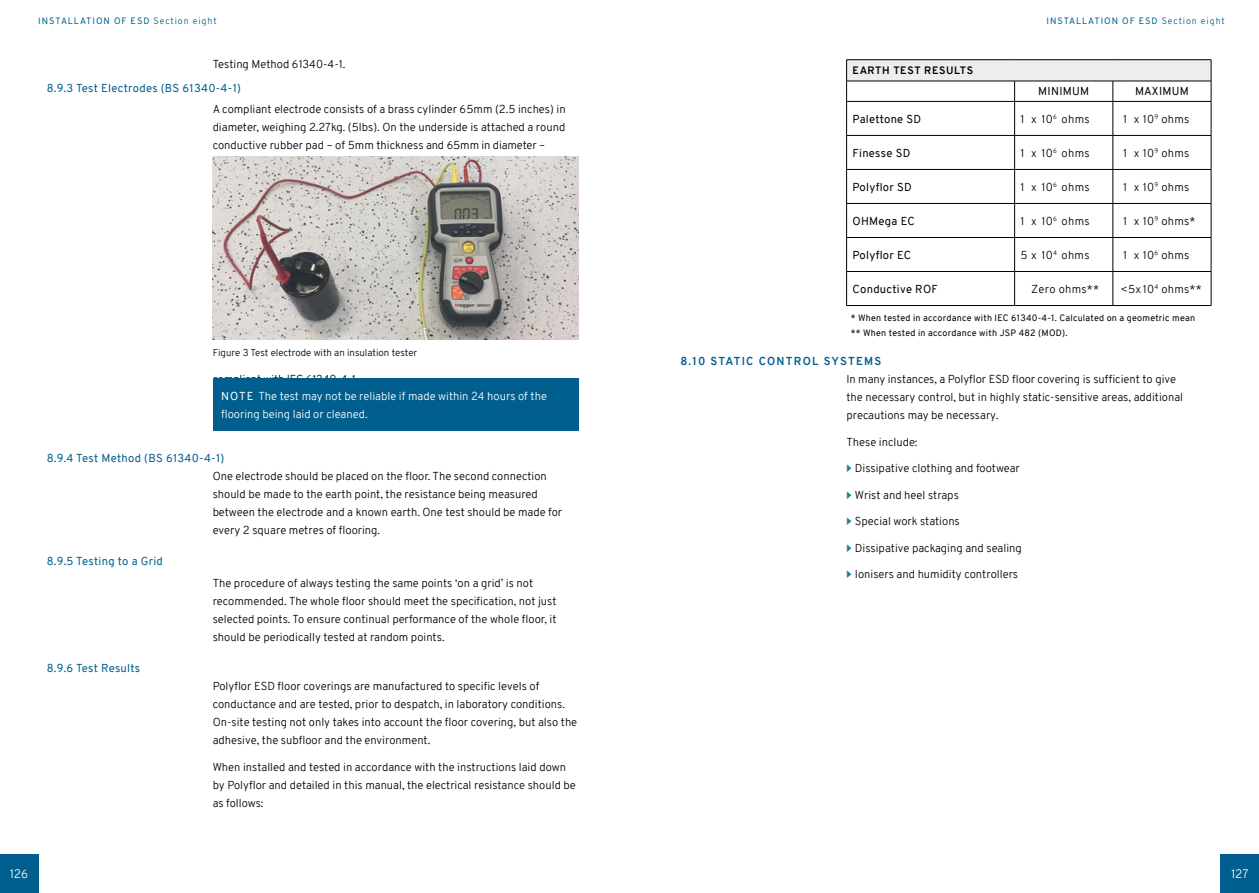
<style>
.page{position:relative;width:1259px;height:893px;background:#fff}
.page>*{position:absolute;margin:0;border:0;box-sizing:border-box;transform-origin:0 0}
.t1{font:300 12px "Overpass";color:#fff}
.t2{font:300 11.25px/18px "Overpass";color:#000}
.t3{font:300 11.25px/17px "Overpass";color:#fff}
.t4{font:11.25px "Overpass";letter-spacing:.025em;color:#005f8e}
.t5{font:11.25px "Overpass";letter-spacing:.025em;color:#000}
.t6{font:700 11.25px "Overpass";letter-spacing:.11em;color:#005f8e}
.t7{font:300 11.25px "Overpass";letter-spacing:.025em;color:#000}
.t8{font:700 10.5px "Overpass";letter-spacing:.06em;color:#000}
.t9{font:300 9.75px "Overpass";color:#000}
.t10{font:9px/15px "Overpass";letter-spacing:.025em;color:#000}
.t11{font:9px "Overpass";letter-spacing:.11em;color:#005f8e}
.s1{font-weight:300}
.s2{color:#000}
.s3{font-weight:400}
</style>
<div class="page">
<div style="left:213px;top:378px;width:365px;height:53px;background:#005f8e"></div>
<img style="left:213px;top:156px;width:365px;height:183px">
<div style="left:846px;top:60px;width:365px;height:21px;background:#ededed"></div>
<hr style="left:846px;top:101px;width:168px;height:1px;background:#000">
<hr style="left:846px;top:102px;width:1px;height:33px;background:#000">
<hr style="left:1014px;top:101px;width:99px;height:1px;background:#000">
<hr style="left:1113px;top:101px;width:98px;height:1px;background:#000">
<hr style="left:1210px;top:102px;width:1px;height:33px;background:#000">
<hr style="left:846px;top:135px;width:168px;height:1px;background:#000">
<hr style="left:846px;top:136px;width:1px;height:33px;background:#000">
<hr style="left:1014px;top:135px;width:99px;height:1px;background:#000">
<hr style="left:1113px;top:135px;width:98px;height:1px;background:#000">
<hr style="left:1210px;top:136px;width:1px;height:33px;background:#000">
<hr style="left:846px;top:169px;width:168px;height:1px;background:#000">
<hr style="left:846px;top:170px;width:1px;height:33px;background:#000">
<hr style="left:1014px;top:169px;width:99px;height:1px;background:#000">
<hr style="left:1113px;top:169px;width:98px;height:1px;background:#000">
<hr style="left:1210px;top:170px;width:1px;height:33px;background:#000">
<hr style="left:846px;top:203px;width:168px;height:1px;background:#000">
<hr style="left:846px;top:204px;width:1px;height:33px;background:#000">
<hr style="left:1014px;top:203px;width:99px;height:1px;background:#000">
<hr style="left:1113px;top:203px;width:98px;height:1px;background:#000">
<hr style="left:1210px;top:204px;width:1px;height:33px;background:#000">
<hr style="left:846px;top:237px;width:168px;height:1px;background:#000">
<hr style="left:846px;top:238px;width:1px;height:33px;background:#000">
<hr style="left:1014px;top:237px;width:99px;height:1px;background:#000">
<hr style="left:1113px;top:237px;width:98px;height:1px;background:#000">
<hr style="left:1210px;top:238px;width:1px;height:33px;background:#000">
<hr style="left:846px;top:271px;width:168px;height:1px;background:#000">
<hr style="left:846px;top:272px;width:1px;height:33px;background:#000">
<hr style="left:1014px;top:271px;width:99px;height:1px;background:#000">
<hr style="left:1113px;top:271px;width:98px;height:1px;background:#000">
<hr style="left:1210px;top:272px;width:1px;height:33px;background:#000">
<hr style="left:846px;top:305px;width:168px;height:1px;background:#000">
<hr style="left:1014px;top:305px;width:99px;height:1px;background:#000">
<hr style="left:1113px;top:305px;width:98px;height:1px;background:#000">
<svg style="left:1014px;top:82px;width:1px;height:19px"></svg>
<svg style="left:1112px;top:82px;width:1px;height:19px"></svg>
<hr style="left:1014px;top:102px;width:1px;height:33px;background:#000">
<hr style="left:1112px;top:102px;width:1px;height:33px;background:#000">
<hr style="left:1014px;top:136px;width:1px;height:33px;background:#000">
<hr style="left:1112px;top:136px;width:1px;height:33px;background:#000">
<hr style="left:1014px;top:170px;width:1px;height:33px;background:#000">
<hr style="left:1112px;top:170px;width:1px;height:33px;background:#000">
<hr style="left:1014px;top:204px;width:1px;height:33px;background:#000">
<hr style="left:1112px;top:204px;width:1px;height:33px;background:#000">
<hr style="left:1014px;top:238px;width:1px;height:33px;background:#000">
<hr style="left:1112px;top:238px;width:1px;height:33px;background:#000">
<hr style="left:1014px;top:272px;width:1px;height:33px;background:#000">
<hr style="left:1112px;top:272px;width:1px;height:33px;background:#000">
<hr style="left:846px;top:59px;width:168px;height:1px;background:#000">
<svg style="left:846px;top:60px;width:1px;height:41px"></svg>
<hr style="left:1014px;top:59px;width:99px;height:1px;background:#000">
<hr style="left:1113px;top:59px;width:98px;height:1px;background:#000">
<svg style="left:1210px;top:60px;width:1px;height:41px"></svg>
<hr style="left:846px;top:81px;width:168px;height:1px;background:#000">
<hr style="left:1014px;top:81px;width:99px;height:1px;background:#000">
<hr style="left:1113px;top:81px;width:98px;height:1px;background:#000">
<div style="left:1220px;top:855px;width:39px;height:38px;background:#005f8e"></div>
<div style="left:0;top:855px;width:38px;height:38px;background:#005f8e"></div>
<p class="t11" style="left:38px;top:14px;width:180px">INSTALLATION OF ESD <span class="s1">Section eight</span></p>
<p class="t11" style="left:1046px;top:14px;width:180px">INSTALLATION OF ESD <span class="s1">Section eight</span></p>
<p class="t2" style="left:213px;top:55px;width:134px">Testing Method 61340-4-1.</p>
<p class="t4" style="left:47px;top:81px;width:196px">8.9.3 Test Electrodes (BS 61340-4-1)</p>
<p class="t2" style="left:213px;top:100px;width:354px;text-align:justify">A compliant electrode consists of a brass cylinder 65mm (2.5 inches) in diameter, weighing 2.27kg. (5lbs). On the underside is attached a round conductive rubber pad – of 5mm thickness and 65mm in diameter –</p>
<p class="t8" style="left:852px;top:63px;width:122px">EARTH TEST RESULTS</p>
<p class="t5" style="left:1038px;top:83px;width:52px">MINIMUM</p>
<p class="t5" style="left:1135px;top:83px;width:55px">MAXIMUM</p>
<p class="t5" style="left:852px;top:111px;width:70px">Palettone SD</p>
<p class="t2" style="left:1020px;top:110px;width:71px">1 x 10<sup>6</sup> ohms</p>
<p class="t2" style="left:1123px;top:110px;width:68px">1 x 10<sup>9</sup> ohms</p>
<p class="t5" style="left:852px;top:145px;width:59px">Finesse SD</p>
<p class="t2" style="left:1020px;top:144px;width:71px">1 x 10<sup>6</sup> ohms</p>
<p class="t2" style="left:1123px;top:144px;width:68px">1 x 10<sup>9</sup> ohms</p>
<p class="t5" style="left:852px;top:179px;width:61px">Polyflor SD</p>
<p class="t2" style="left:1020px;top:178px;width:71px">1 x 10<sup>6</sup> ohms</p>
<p class="t2" style="left:1123px;top:178px;width:68px">1 x 10<sup>9</sup> ohms</p>
<p class="t5" style="left:852px;top:213px;width:63px">OHMega EC</p>
<p class="t2" style="left:1020px;top:212px;width:71px">1 x 10<sup>6</sup> ohms</p>
<p class="t2" style="left:1123px;top:212px;width:74px">1 x 10<sup>9</sup> ohms*</p>
<p class="t5" style="left:852px;top:247px;width:60px">Polyflor EC</p>
<p class="t2" style="left:1020px;top:246px;width:70px">5 x 10<sup>4</sup> ohms</p>
<p class="t2" style="left:1123px;top:246px;width:68px">1 x 10<sup>6</sup> ohms</p>
<p class="t5" style="left:852px;top:281px;width:87px">Conductive ROF</p>
<p class="t7" style="left:1031px;top:281px;width:69px">Zero ohms**</p>
<p class="t2" style="left:1120px;top:280px;width:83px">&lt;5x 10<sup>4</sup> ohms**</p>
<p class="t10" style="left:851px;top:310px;width:346px">* When tested in accordance with IEC 61340-4-1. Calculated on a geometric mean ** When tested in accordance with JSP 482 (MOD).</p>
<p class="t9" style="left:213px;top:346px;width:206px">Figure 3 Test electrode with an insulation tester</p>
<p class="t3" style="left:221px;top:370px;width:327px;text-indent:-9px"><span class="s2">compliant with IEC 61340-4-1.<br></span><span class="s3">NOTE</span> The test may not be reliable if made within 24 hours of the</p>
<p class="t3" style="left:221px;top:405px;width:148px">flooring being laid or cleaned.</p>
<p class="t4" style="left:47px;top:450px;width:179px">8.9.4 Test Method (BS 61340-4-1)</p>
<p class="t2" style="left:213px;top:467px;width:351px">One electrode should be placed on the floor. The second connection should be made to the earth point, the resistance being measured between the electrode and a known earth. One test should be made for every 2 square metres of flooring.</p>
<p class="t4" style="left:47px;top:553px;width:118px">8.9.5 Testing to a Grid</p>
<p class="t2" style="left:213px;top:574px;width:345px">The procedure of always testing the same points ‘on a grid’ is not recommended. The whole floor should meet the specification, not just selected points. To ensure continual performance of the whole floor, it should be periodically tested at random points.</p>
<p class="t4" style="left:47px;top:660px;width:95px">8.9.6 Test Results</p>
<p class="t2" style="left:213px;top:677px;width:366px">Polyflor ESD floor coverings are manufactured to specific levels of conductance and are tested, prior to despatch, in laboratory conditions.<br>On-site testing not only takes into account the floor covering, but also the adhesive, the subfloor and the environment.</p>
<p class="t2" style="left:213px;top:758px;width:365px">When installed and tested in accordance with the instructions laid down by Polyflor and detailed in this manual, the electrical resistance should be as follows:</p>
<p class="t6" style="left:680px;top:353px;width:202px">8.10 STATIC CONTROL SYSTEMS</p>
<p class="t2" style="left:846px;top:370px;width:338px">In many instances, a Polyflor ESD floor covering is sufficient to give the necessary control, but in highly static-sensitive areas, additional precautions may be necessary.</p>
<p class="t2" style="left:846px;top:433px;width:73px">These include:</p>
<p class="t2" style="left:855px;top:459px;width:166px">Dissipative clothing and footwear</p>
<p class="t2" style="left:855px;top:486px;width:105px">Wrist and heel straps</p>
<p class="t2" style="left:855px;top:512px;width:106px">Special work stations</p>
<p class="t2" style="left:855px;top:539px;width:168px">Dissipative packaging and sealing</p>
<p class="t2" style="left:855px;top:565px;width:165px">Ionisers and humidity controllers</p>
<p class="t1" style="left:10px;top:865px;width:20px">126</p>
<p class="t1" style="left:1231px;top:865px;width:19px">127</p>
</div>
